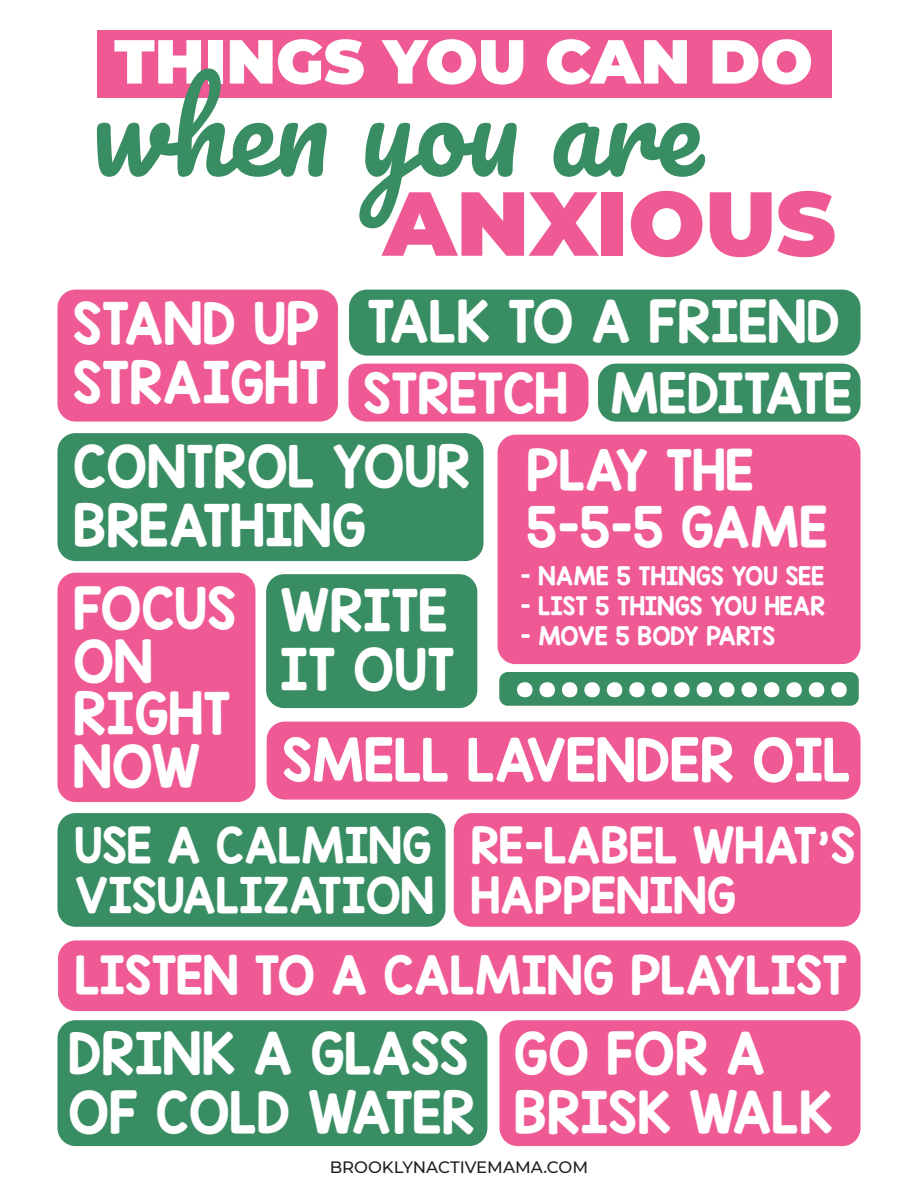
<style>
.page{position:relative;width:918px;height:1188px;background:#fff}
.page>*{position:absolute;margin:0;border:0;box-sizing:border-box;transform-origin:0 0}
.t1{font:900 61.95px "Montserrat";color:#fff}
.t2{font:50.4px "KG Red Hands";color:#fff}
.t3{font:49.05px/58.8px "KG Red Hands";color:#fff}
.t4{font:47.55px/57px "KG Red Hands";color:#fff}
.t5{font:47.1px "KG Red Hands";color:#fff}
.t6{font:44.85px "KG Red Hands";color:#fff}
.t7{font:42px/50.4px "KG Red Hands";color:#fff}
.t8{font:21.75px "KG Red Hands";color:#fff}
.t9{font:500 16.5px "Montserrat";color:#231f20}
</style>
<div class="page">
<div style="left:97px;top:30px;width:734px;height:67px;background:#ef5a94"></div>
<svg style="left:97px;top:69px;width:230px;height:108px"></svg>
<svg style="left:359px;top:123px;width:476px;height:134px"></svg>
<div style="left:57px;top:1020px;width:430px;height:126px;background:#398d63;border-radius:18px"></div>
<div style="left:57px;top:290px;width:281px;height:132px;background:#ef5a94;border-radius:18px"></div>
<div style="left:349px;top:290px;width:512px;height:66px;background:#398d63;border-radius:18px"></div>
<div style="left:348px;top:364px;width:240px;height:58px;background:#ef5a94;border-radius:18px"></div>
<div style="left:598px;top:364px;width:263px;height:58px;background:#398d63;border-radius:18px"></div>
<div style="left:57px;top:433px;width:426px;height:128px;background:#398d63;border-radius:18px"></div>
<div style="left:498px;top:435px;width:363px;height:229px;background:#ef5a94;border-radius:18px"></div>
<div style="left:57px;top:573px;width:198px;height:229px;background:#ef5a94;border-radius:18px"></div>
<div style="left:266px;top:574px;width:211px;height:134px;background:#398d63;border-radius:18px"></div>
<div style="left:267px;top:722px;width:594px;height:78px;background:#ef5a94;border-radius:18px"></div>
<div style="left:57px;top:813px;width:389px;height:114px;background:#398d63;border-radius:18px"></div>
<div style="left:454px;top:813px;width:407px;height:114px;background:#ef5a94;border-radius:18px"></div>
<div style="left:58px;top:940px;width:803px;height:71px;background:#ef5a94;border-radius:18px"></div>
<div style="left:500px;top:1020px;width:361px;height:126px;background:#ef5a94;border-radius:18px"></div>
<div style="left:499px;top:672px;width:360px;height:34px;background:#398d63;border-radius:9px"></div>
<svg style="left:517px;top:682px;width:16px;height:15px"></svg>
<svg style="left:539px;top:682px;width:16px;height:15px"></svg>
<svg style="left:562px;top:682px;width:15px;height:15px"></svg>
<svg style="left:584px;top:682px;width:16px;height:15px"></svg>
<svg style="left:607px;top:682px;width:15px;height:15px"></svg>
<svg style="left:629px;top:682px;width:16px;height:15px"></svg>
<svg style="left:652px;top:682px;width:15px;height:15px"></svg>
<svg style="left:674px;top:682px;width:16px;height:15px"></svg>
<svg style="left:697px;top:682px;width:15px;height:15px"></svg>
<svg style="left:719px;top:682px;width:16px;height:15px"></svg>
<svg style="left:741px;top:682px;width:16px;height:15px"></svg>
<svg style="left:764px;top:682px;width:15px;height:15px"></svg>
<svg style="left:786px;top:682px;width:16px;height:15px"></svg>
<svg style="left:809px;top:682px;width:15px;height:15px"></svg>
<svg style="left:831px;top:682px;width:16px;height:15px"></svg>
<p class="t1" style="left:114px;top:15px;width:700px">THINGS YOU CAN DO</p>
<p class="t3" style="left:73px;top:294px;width:255px">STAND UP<br>STRAIGHT</p>
<p class="t3" style="left:367px;top:292px;width:474px">TALK TO A FRIEND</p>
<p class="t5" style="left:364px;top:362px;width:490px">STRETCH MEDITATE</p>
<p class="t3" style="left:73px;top:437px;width:399px">CONTROL YOUR<br>BREATHING</p>
<p class="t4" style="left:527px;top:442px;width:303px">PLAY THE<br>5-5-5 GAME</p>
<p class="t8" style="left:521px;top:562px;width:305px">- NAME 5 THINGS YOU SEE</p>
<p class="t8" style="left:521px;top:592px;width:306px">- LIST 5 THINGS YOU HEAR</p>
<p class="t8" style="left:521px;top:622px;width:256px">- MOVE 5 BODY PARTS</p>
<p class="t3" style="left:73px;top:582px;width:164px;line-height:52.5px">FOCUS<br>ON<br>RIGHT<br>NOW</p>
<p class="t3" style="left:280px;top:581px;width:176px">WRITE<br>IT OUT</p>
<p class="t2" style="left:282px;top:727px;width:570px">SMELL LAVENDER OIL</p>
<p class="t7" style="left:74px;top:820px;width:361px">USE A CALMING<br>VISUALIZATION</p>
<p class="t7" style="left:471px;top:820px;width:386px">RE-LABEL WHAT'S<br>HAPPENING</p>
<p class="t6" style="left:75px;top:946px;width:774px">LISTEN TO A CALMING PLAYLIST</p>
<p class="t3" style="left:514px;top:1024px;width:321px">GO FOR A<br>BRISK WALK</p>
<p class="t9" style="left:330px;top:1156px;width:260px">BROOKLYNACTIVEMAMA.COM</p>
<p class="t3" style="left:68px;top:1024px;width:409px">DRINK A GLASS<br>OF COLD WATER</p>
</div>
